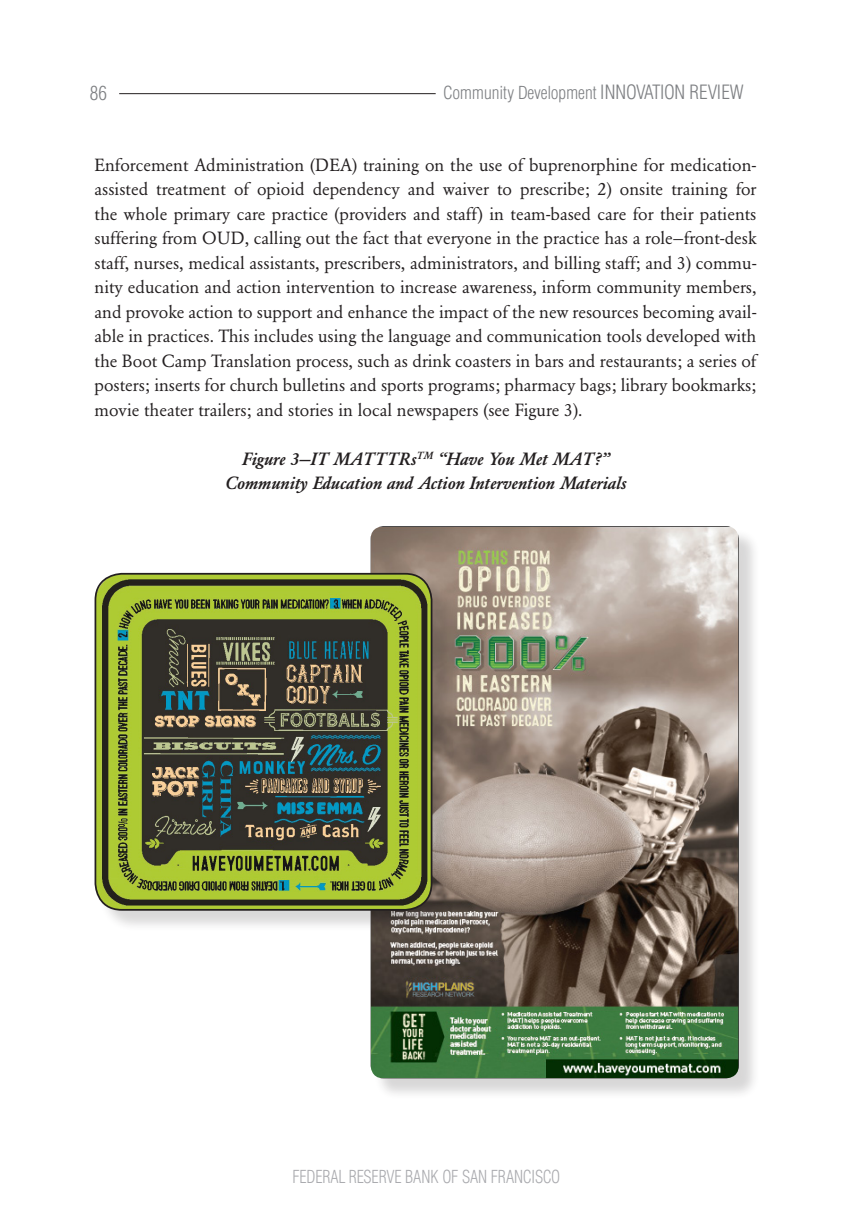
<style>
.page{position:relative;width:851px;height:1229px;background:#fff}
.page>*{position:absolute;margin:0;border:0;box-sizing:border-box;transform-origin:0 0}
.t1{font:300 condensed 19.25px "Helvetica";color:#7e8083}
._2016_BODY{font:17.5px/24.5px "Garamond BE";color:#231f20;text-align:justify}
.XXXXX_Subhead{font:italic 500 17.5px/24.5px "Garamond BE";color:#231f20;text-align:center}
.t2{font:300 condensed 17.5px "Helvetica";color:#7e8083}
.t3{font:300 condensed 17.5px "Helvetica";letter-spacing:-.01em;color:#aaabaf;scale:.93 1}
.s1{font-size:19.25px}
</style>
<div class="page">
<hr style="left:119px;top:93px;width:316px;height:1px;background:#231f20">
<div style="left:373px;top:529px;width:388px;height:570px;background:#231f20;opacity:.18"></div>
<img style="left:370px;top:526px;width:368px;height:552px">
<div style="left:97px;top:575px;width:357px;height:357px;background:#231f20;opacity:.17"></div>
<img style="left:95px;top:574px;width:336px;height:335px">
<div style="left:95px;top:573px;width:337px;height:337px;border:2px solid #231f20;border-radius:26px"></div>
<p class="t1" style="left:90px;top:82px;width:19px">86</p>
<p class="t2" style="left:443px;top:82px;width:302px">Community Development <span class="s1">INNOVATION REVIEW</span></p>
<p class="_2016_BODY" style="left:94px;top:152px;width:663px">Enforcement Administration (DEA) training on the use of buprenorphine for medication&shy;assisted treatment of opioid dependency and waiver to prescribe; 2) onsite training for the whole primary care practice (providers and staff) in team-based care for their patients suffering from OUD, calling out the fact that everyone in the practice has a role—front-desk staff, nurses, medical assistants, prescribers, administrators, and billing staff; and 3) commu&shy;nity education and action intervention to increase awareness, inform community members, and provoke action to support and enhance the impact of the new resources becoming avail&shy;able in practices. This includes using the language and communication tools developed with the Boot Camp Translation process, such as drink coasters in bars and restaurants; a series of posters; inserts for church bulletins and sports programs; pharmacy bags; library bookmarks; movie theater trailers; and stories in local newspapers (see Figure 3).</p>
<p class="XXXXX_Subhead" style="left:225px;top:446px;width:403px">Figure 3—IT MATTTRs<sup>TM</sup> “Have You Met MAT?”<br>Community Education and Action Intervention Materials</p>
<p class="t3" style="left:292px;top:1166px;width:289px">FEDERAL RESERVE BANK OF SAN FRANCISCO</p>
</div>
